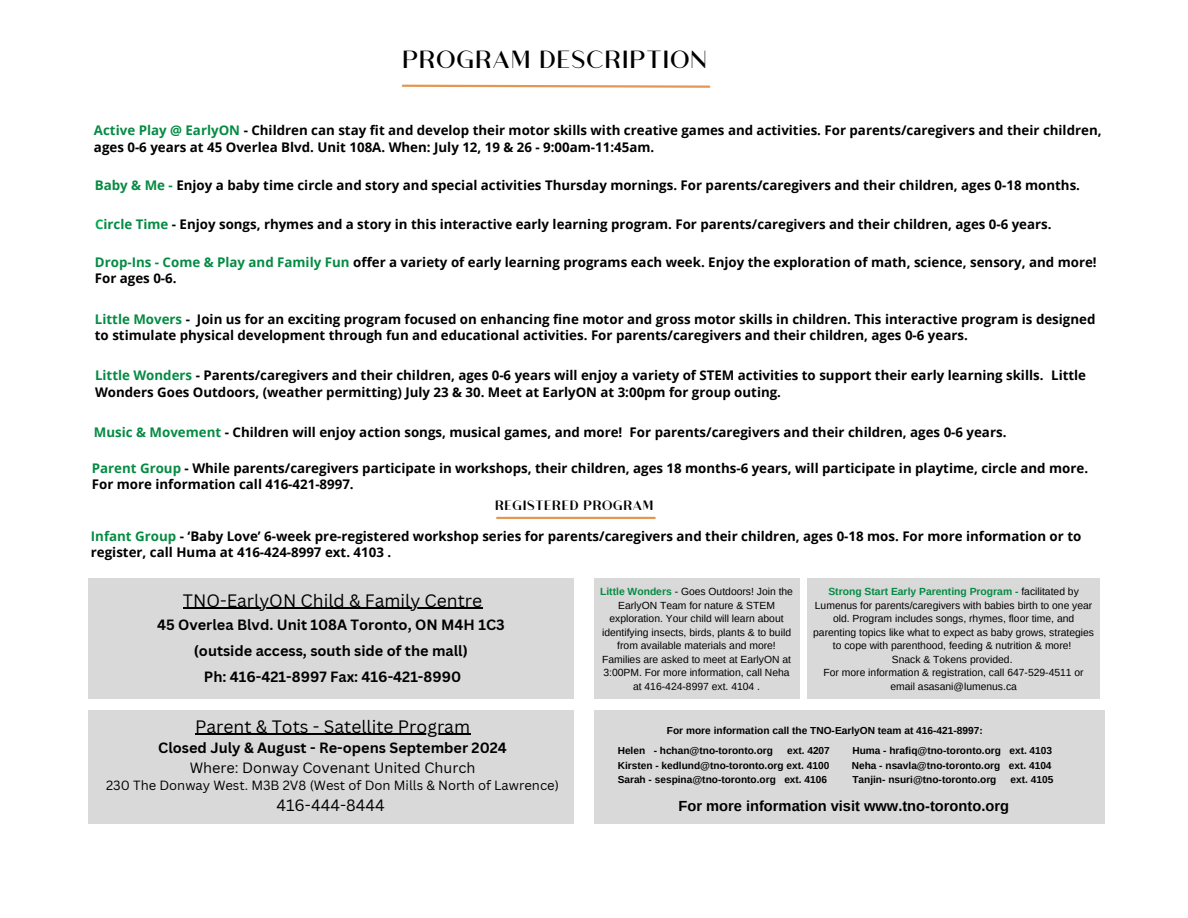
<style>
.page{position:relative;width:1188px;height:918px;background:#fff}
.page>*{position:absolute;margin:0;border:0;box-sizing:border-box;transform-origin:0 0}
.t1{font:26.4px "Athena";color:#000}
.t2{font:17.55px "Canva Sans";color:#000}
.t3{font:16.05px "Canva Sans";color:#000}
.t4{font:700 14.7px "Arimo";color:#000}
.t5{font:700 14.55px/25.8px "Canva Sans";color:#000;text-align:center}
.t6{font:700 14.4px "Athena";color:#000}
.t7{font:700 13.35px/16.6px "Open Sans";color:#000}
.t8{font:13.05px "Canva Sans";color:#000}
.t9{font:10.35px/13.5px "Arimo";color:#000;text-align:center}
.t10{font:700 10.2px "Arimo";color:#000}
.t11{font:700 10.05px "Arimo";color:#000}
.s1{color:#058b43}
.s2{color:#00aa4f}
.s3{font-weight:400}
.s4{font-weight:700;color:#058b43}
</style>
<div class="page">
<svg style="left:401px;top:84px;width:310px;height:4px"></svg>
<div style="left:89px;top:710px;width:485px;height:113px;background:#d9d9d9"></div>
<hr style="left:195px;top:734px;width:275px;height:1px;background:#000">
<div style="left:594px;top:710px;width:511px;height:113px;background:#d9d9d9"></div>
<div style="left:89px;top:578px;width:485px;height:121px;background:#d9d9d9"></div>
<hr style="left:183px;top:608px;width:299px;height:1px;background:#000">
<div style="left:594px;top:578px;width:205px;height:121px;background:#d9d9d9"></div>
<hr style="left:497px;top:517px;width:158px;height:2px;background:#e39754">
<div style="left:808px;top:578px;width:292px;height:121px;background:#d9d9d9"></div>
<h1 class="t1" style="left:402px;top:50px;width:307px">PROGRAM DESCRIPTION</h1>
<h3 class="t7" style="left:94px;top:122px;width:1009px"><span class="s1">Active Play @ EarlyON</span> - Children can stay fit and develop their motor skills with creative games and activities. For parents/caregivers and their children, ages 0-6 years at 45 Overlea Blvd. Unit 108A. When: July 12, 19 &amp; 26 - 9:00am-11:45am.</h3>
<h2 class="t7" style="left:95px;top:177px;width:987px"><span class="s1">Baby &amp; Me -</span> Enjoy a baby time circle and story and special activities Thursday mornings. For parents/caregivers and their children, ages 0-18 months.</h2>
<h3 class="t7" style="left:95px;top:216px;width:958px"><span class="s2">C</span><span class="s1">ircle Time</span> - Enjoy songs, rhymes and a story in this interactive early learning program. For parents/caregivers and their children, ages 0-6 years.</h3>
<h3 class="t7" style="left:95px;top:253px;width:1003px"><span class="s1">Drop-Ins - Come &amp; Play and Family Fun</span> offer a variety of early learning programs each week. Enjoy the exploration of math, science, sensory, and more!<br>For ages 0-6.</h3>
<h3 class="t7" style="left:95px;top:310px;width:1002px"><span class="s1">Little Movers</span> - Join us for an exciting program focused on enhancing fine motor and gross motor skills in children. This interactive program is designed to stimulate physical development through fun and educational activities. For parents/caregivers and their children, ages 0-6 years.</h3>
<h3 class="t7" style="left:95px;top:367px;width:993px"><span class="s1">Little Wonders</span> - Parents/caregivers and their children, ages 0-6 years will enjoy a variety of STEM activities to support their early learning skills. Little<br>Wonders Goes Outdoors, (weather permitting) July 23 &amp; 30. Meet at EarlyON at 3:00pm for group outing.</h3>
<h3 class="t7" style="left:94px;top:423px;width:914px"><span class="s1">Music &amp; Movement</span> - Children will enjoy action songs, musical games, and more! For parents/caregivers and their children, ages 0-6 years.</h3>
<h3 class="t7" style="left:92px;top:459px;width:998px"><span class="s1">Parent Group</span> - While parents/caregivers participate in workshops, their children, ages 18 months-6 years, will participate in playtime, circle and more.<br>For more information call 416-421-8997.</h3>
<h3 class="t6" style="left:495px;top:496px;width:160px">REGISTERED PROGRAM</h3>
<h3 class="t7" style="left:91px;top:527px;width:992px"><span class="s1">Infant Group</span> - ‘Baby Love’ 6-week pre-registered workshop series for parents/caregivers and their children, ages 0-18 mos. For more information or to register, call Huma at 416-424-8997 ext. 4103 .</h3>
<p class="t2" style="left:183px;top:588px;width:301px">TNO-EarlyON Child &amp; Family Centre</p>
<p class="t5" style="left:157px;top:612px;width:349px">45 Overlea Blvd. Unit 108A Toronto, ON M4H 1C3 (outside access, south side of the mall)<br>Ph: 416-421-8997 Fax: 416-421-8990</p>
<h4 class="t2" style="left:195px;top:714px;width:277px">Parent &amp; Tots - Satellite Program</h4>
<h4 class="t5" style="left:158px;top:738px;width:350px;line-height:19.5px">Closed July &amp; August - Re-opens September 2024<br><span class="s3">Where: Donway Covenant United Church</span></h4>
<h4 class="t8" style="left:106px;top:776px;width:454px">230 The Donway West. M3B 2V8 (West of Don Mills &amp; North of Lawrence)</h4>
<h4 class="t3" style="left:276px;top:794px;width:110px">416-444-8444</h4>
<h5 class="t9" style="left:600px;top:585px;width:195px"><span class="s4">Little Wonders</span> - Goes Outdoors! Join the EarlyON Team for nature &amp; STEM exploration. Your child will learn about identifying insects, birds, plants &amp; to build from available materials and more!<br>Families are asked to meet at EarlyON at 3:00PM. For more information, call Neha at 416-424-8997 ext. 4104 .</h5>
<h5 class="t9" style="left:813px;top:585px;width:282px"><span class="s4">Strong Start Early Parenting Program -</span> facilitated by Lumenus for parents/caregivers with babies birth to one year old. Program includes songs, rhymes, floor time, and parenting topics like what to expect as baby grows, strategies to cope with parenthood, feeding &amp; nutrition &amp; more!</h5>
<h3 class="t9" style="left:824px;top:652px;width:262px">Snack &amp; Tokens provided.<br>For more information &amp; registration, call 647-529-4511 or email asasani@lumenus.ca</h3>
<h4 class="t10" style="left:667px;top:725px;width:318px">For more information call the TNO-EarlyON team at 416-421-8997:</h4>
<p class="t11" style="left:618px;top:745px;width:157px">Helen - hchan@tno-toronto.org</p>
<p class="t11" style="left:787px;top:745px;width:44px">ext. 4207</p>
<p class="t11" style="left:852px;top:745px;width:201px">Huma - hrafiq@tno-toronto.org ext. 4103</p>
<p class="t11" style="left:618px;top:759px;width:213px">Kirsten - kedlund@tno-toronto.org ext. 4100</p>
<p class="t11" style="left:852px;top:759px;width:201px">Neha - nsavla@tno-toronto.org ext. 4104</p>
<p class="t11" style="left:618px;top:774px;width:211px">Sarah - sespina@tno-toronto.org ext. 4106</p>
<p class="t11" style="left:852px;top:774px;width:146px">Tanjin- nsuri@tno-toronto.org</p>
<p class="t11" style="left:1011px;top:774px;width:44px">ext. 4105</p>
<p class="t4" style="left:678px;top:797px;width:332px">For more information visit www.tno-toronto.org</p>
</div>
